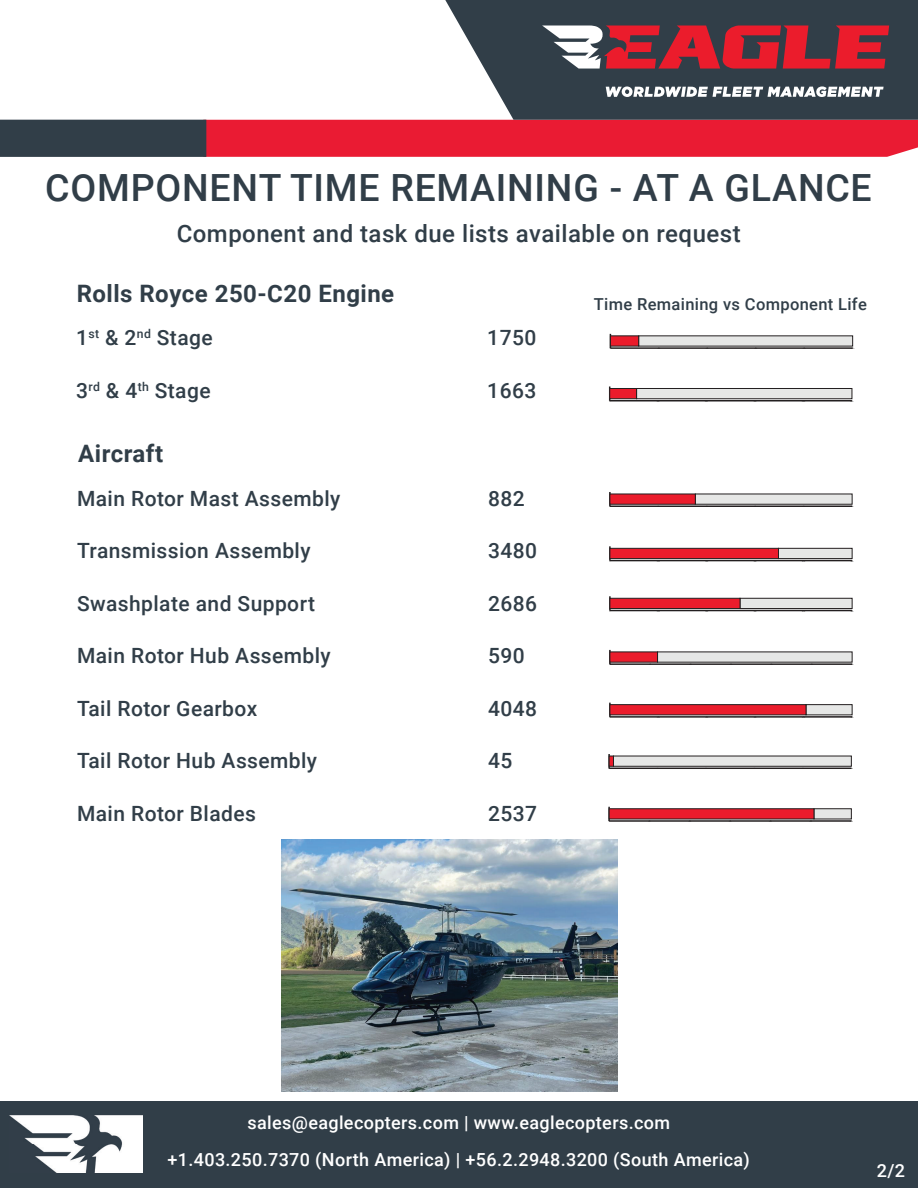
<style>
.page{position:relative;width:918px;height:1188px;background:#fff}
.page>*{position:absolute;margin:0;border:0;box-sizing:border-box;transform-origin:0 0}
.t1{font:500 37.5px "Roboto";letter-spacing:.02em;color:#313e48}
.t2{font:500 24px "Roboto";letter-spacing:.02em;color:#313e48}
.t3{font:700 24px "Roboto";letter-spacing:.02em;color:#313e48}
.t4{font:500 21px "Roboto";letter-spacing:.02em;color:#313e48}
.t5{font:500 18px/36.6px "Roboto";letter-spacing:.02em;color:#fff;text-align:center}
.t6{font:500 16.5px "Roboto";letter-spacing:.02em;color:#313e48}
</style>
<div class="page">
<svg style="left:445px;top:0;width:473px;height:120px;background:#47525b"></svg>
<svg style="left:606px;top:86px;width:278px;height:11px"></svg>
<svg style="left:542px;top:26px;width:347px;height:43px;background:#a33f4b"></svg>
<div style="left:0;top:1101px;width:918px;height:87px;background:#313e48"></div>
<img style="left:10px;top:1116px;width:133px;height:57px">
<svg style="left:0;top:120px;width:918px;height:37px;background:#c02439"></svg>
<hr style="left:610px;top:716px;width:242px;height:2px;background:#231f20">
<svg style="left:609px;top:703px;width:7px;height:15px"></svg>
<div style="left:806px;top:704px;width:47px;height:11px;background:#e6e7e6;border:1px solid #231f20"></div>
<div style="left:610px;top:704px;width:196px;height:11px;background:#eb1c2c;border:1px solid #231f20"></div>
<hr style="left:610px;top:663px;width:242px;height:2px;background:#231f20">
<svg style="left:609px;top:650px;width:7px;height:15px"></svg>
<div style="left:657px;top:652px;width:196px;height:11px;background:#e6e7e6"></div>
<div style="left:610px;top:652px;width:48px;height:11px;background:#eb1c2c"></div>
<hr style="left:610px;top:610px;width:242px;height:1px;background:#231f20">
<svg style="left:609px;top:596px;width:7px;height:15px"></svg>
<div style="left:740px;top:598px;width:113px;height:11px;background:#e6e7e6;border:1px solid #231f20"></div>
<div style="left:610px;top:598px;width:130px;height:11px;background:#eb1c2c;border:1px solid #231f20"></div>
<hr style="left:610px;top:560px;width:242px;height:1px;background:#231f20">
<svg style="left:609px;top:546px;width:7px;height:15px"></svg>
<div style="left:778px;top:548px;width:75px;height:11px;background:#e6e7e6;border:1px solid #231f20"></div>
<div style="left:610px;top:548px;width:169px;height:11px;background:#eb1c2c;border:1px solid #231f20"></div>
<hr style="left:610px;top:505px;width:242px;height:2px;background:#231f20">
<svg style="left:609px;top:492px;width:7px;height:15px"></svg>
<div style="left:695px;top:494px;width:158px;height:11px;background:#e6e7e6;border:1px solid #231f20"></div>
<div style="left:610px;top:494px;width:86px;height:11px;background:#eb1c2c;border:1px solid #231f20"></div>
<hr style="left:610px;top:400px;width:242px;height:2px;background:#231f20">
<div style="left:636px;top:388px;width:216px;height:11px;background:#e6e7e6;border:1px solid #231f20"></div>
<div style="left:609px;top:388px;width:28px;height:11px;background:#eb1c2c;border:1px solid #231f20"></div>
<hr style="left:610px;top:347px;width:243px;height:2px;background:#231f20">
<svg style="left:610px;top:334px;width:6px;height:15px"></svg>
<div style="left:638px;top:335px;width:215px;height:11px;background:#e6e7e6"></div>
<div style="left:610px;top:335px;width:29px;height:11px;background:#eb1c2b;border:1px solid #231f20"></div>
<hr style="left:609px;top:820px;width:242px;height:2px;background:#231f20">
<svg style="left:608px;top:807px;width:7px;height:15px"></svg>
<div style="left:814px;top:808px;width:38px;height:11px;background:#e6e7e6;border:1px solid #231f20"></div>
<div style="left:609px;top:808px;width:205px;height:11px;background:#eb1c2c;border:1px solid #231f20"></div>
<hr style="left:609px;top:768px;width:242px;height:1px;background:#231f20">
<svg style="left:608px;top:754px;width:7px;height:15px"></svg>
<div style="left:613px;top:756px;width:239px;height:11px;background:#e6e7e6;border:1px solid #231f20"></div>
<svg style="left:609px;top:756px;width:5px;height:11px"></svg>
<img style="left:282px;top:839px;width:335px;height:252px">
<h1 class="t1" style="left:45px;top:161px;width:828px">COMPONENT TIME REMAINING - AT A GLANCE</h1>
<p class="t2" style="left:177px;top:217px;width:566px">Component and task due lists available on request</p>
<p class="t3" style="left:77px;top:277px;width:319px">Rolls Royce 250-C20 Engine</p>
<p class="t4" style="left:76px;top:323px;width:138px">1<sup>st</sup> &amp; 2<sup>nd</sup> Stage</p>
<p class="t4" style="left:76px;top:376px;width:136px">3<sup>rd</sup> &amp; 4<sup>th</sup> Stage</p>
<p class="t3" style="left:78px;top:437px;width:86px">Aircraft</p>
<p class="t4" style="left:77px;top:483px;width:265px">Main Rotor Mast Assembly</p>
<p class="t4" style="left:77px;top:536px;width:235px">Transmission Assembly</p>
<p class="t4" style="left:77px;top:588px;width:239px">Swashplate and Support</p>
<p class="t4" style="left:77px;top:641px;width:255px">Main Rotor Hub Assembly</p>
<p class="t4" style="left:77px;top:693px;width:182px">Tail Rotor Gearbox</p>
<p class="t4" style="left:77px;top:746px;width:242px">Tail Rotor Hub Assembly</p>
<p class="t4" style="left:77px;top:798px;width:180px">Main Rotor Blades</p>
<p class="t4" style="left:487px;top:323px;width:50px">1750</p>
<p class="t4" style="left:487px;top:376px;width:50px">1663</p>
<p class="t4" style="left:488px;top:483px;width:38px">882</p>
<p class="t4" style="left:488px;top:536px;width:50px">3480</p>
<p class="t4" style="left:488px;top:588px;width:50px">2686</p>
<p class="t4" style="left:488px;top:641px;width:38px">590</p>
<p class="t4" style="left:488px;top:693px;width:50px">4048</p>
<p class="t4" style="left:488px;top:746px;width:26px">45</p>
<p class="t4" style="left:488px;top:798px;width:50px">2537</p>
<p class="t6" style="left:594px;top:292px;width:275px">Time Remaining vs Component Life</p>
<p class="t5" style="left:168px;top:1104px;width:584px">sales@eaglecopters.com | www.eaglecopters.com<br>+1.403.250.7370 (North America) | +56.2.2948.3200 (South America)</p>
<p class="t5" style="left:877px;top:1152px;width:30px">2/2</p>
</div>
